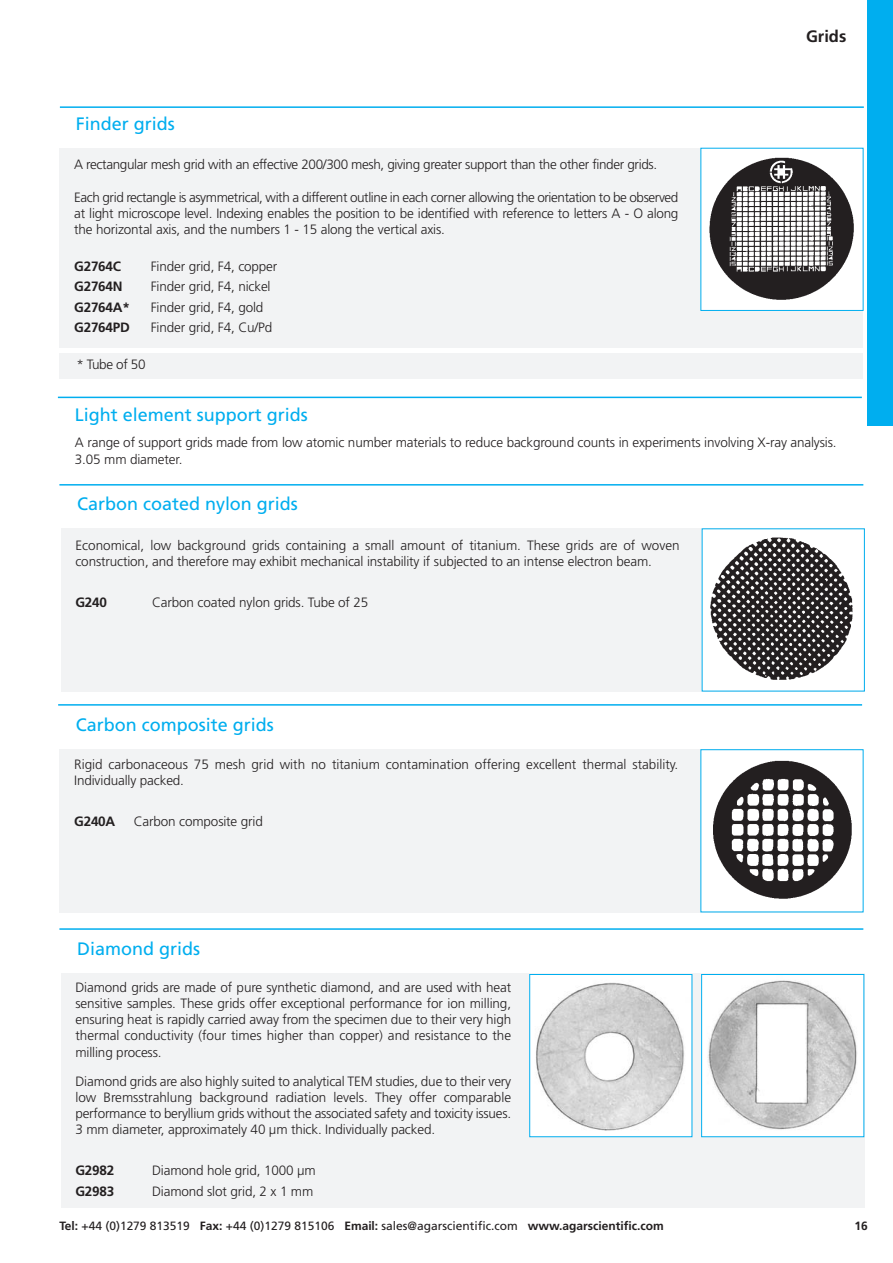
<style>
.page{position:relative;width:893px;height:1263px;background:#fff}
.page>*{position:absolute;margin:0;border:0;box-sizing:border-box;transform-origin:0 0}
.t1{font:18px "Frutiger";color:#00aeef}
.t2{font:700 16.5px "Frutiger";color:#231f20}
.t3{font:300 13.5px/16.2px "Frutiger";letter-spacing:-.01em;color:#231f20;text-align:justify}
.t4{font:700 13.5px "Frutiger";letter-spacing:-.015em;color:#231f20}
.t5{font:12px "Frutiger";color:#231f20}
.t6{font:700 12px "Frutiger";color:#231f20}
.s1{font-weight:700}
</style>
<div class="page">
<div style="left:867px;top:0;width:26px;height:425px;background:#00aeef"></div>
<hr style="left:60px;top:106px;width:803px;height:2px;background:#00aeef">
<div style="left:59px;top:148px;width:804px;height:199px;background:#f2f3f4"></div>
<div style="left:59px;top:353px;width:804px;height:26px;background:#f2f3f4"></div>
<div style="left:701px;top:148px;width:162px;height:162px;background:#fff"></div>
<img style="left:709px;top:157px;width:145px;height:143px">
<div style="left:61px;top:528px;width:803px;height:163px;background:#f2f3f4"></div>
<div style="left:702px;top:529px;width:162px;height:162px;background:#fff"></div>
<img style="left:710px;top:537px;width:143px;height:143px">
<div style="left:59px;top:749px;width:804px;height:163px;background:#f2f3f4"></div>
<div style="left:701px;top:750px;width:162px;height:161px;background:#fff"></div>
<img style="left:713px;top:760px;width:139px;height:139px">
<hr style="left:58px;top:396px;width:804px;height:2px;background:#00aeef">
<hr style="left:59px;top:484px;width:804px;height:1px;background:#00aeef">
<hr style="left:58px;top:704px;width:804px;height:1px;background:#00aeef">
<div style="left:61px;top:973px;width:803px;height:234px;background:#f2f3f4"></div>
<hr style="left:59px;top:928px;width:804px;height:1px;background:#00aeef">
<img style="left:531px;top:976px;width:159px;height:159px">
<div style="left:529px;top:974px;width:163px;height:163px;border:1px solid #00aeef"></div>
<img style="left:703px;top:976px;width:159px;height:159px">
<div style="left:701px;top:974px;width:163px;height:163px;border:1px solid #00aeef"></div>
<h1 class="t1" style="left:76px;top:116px;width:100px">Finder grids</h1>
<p class="t3" style="left:74px;top:157px;width:584px">A rectangular mesh grid with an effective 200/300 mesh, giving greater support than the other finder grids.</p>
<p class="t3" style="left:74px;top:190px;width:606px">Each grid rectangle is asymmetrical, with a different outline in each corner allowing the orientation to be observed at light microscope level. Indexing enables the position to be identified with reference to letters A - O along the horizontal axis, and the numbers 1 - 15 along the vertical axis.</p>
<p class="t4" style="left:74px;top:260px;width:48px">G2764C</p>
<p class="t3" style="left:151px;top:259px;width:128px">Finder grid, F4, copper</p>
<p class="t4" style="left:74px;top:281px;width:50px">G2764N</p>
<p class="t3" style="left:151px;top:279px;width:121px">Finder grid, F4, nickel</p>
<p class="t4" style="left:74px;top:301px;width:57px">G2764A*</p>
<p class="t3" style="left:151px;top:300px;width:114px">Finder grid, F4, gold</p>
<p class="t4" style="left:74px;top:322px;width:57px">G2764PD</p>
<p class="t3" style="left:151px;top:320px;width:123px">Finder grid, F4, Cu/Pd</p>
<p class="t3" style="left:76px;top:357px;width:71px">* Tube of 50</p>
<p class="t2" style="left:806px;top:30px;width:42px">Grids</p>
<h1 class="t1" style="left:75px;top:408px;width:234px">Light element support grids</h1>
<p class="t3" style="left:75px;top:435px;width:763px">A range of support grids made from low atomic number materials to reduce background counts in experiments involving X-ray analysis.<br>3.05 mm diameter.</p>
<h1 class="t1" style="left:77px;top:497px;width:222px">Carbon coated nylon grids</h1>
<p class="t3" style="left:75px;top:538px;width:605px">Economical, low background grids containing a small amount of titanium. These grids are of woven construction, and therefore may exhibit mechanical instability if subjected to an intense electron beam.</p>
<p class="t4" style="left:75px;top:597px;width:33px">G240</p>
<p class="t3" style="left:152px;top:595px;width:218px">Carbon coated nylon grids. Tube of 25</p>
<h1 class="t1" style="left:76px;top:717px;width:199px">Carbon composite grids</h1>
<p class="t3" style="left:74px;top:757px;width:605px">Rigid carbonaceous 75 mesh grid with no titanium contamination offering excellent thermal stability.<br>Individually packed.</p>
<p class="t4" style="left:74px;top:816px;width:43px">G240A</p>
<p class="t3" style="left:134px;top:814px;width:131px">Carbon composite grid</p>
<h1 class="t1" style="left:77px;top:941px;width:124px">Diamond grids</h1>
<p class="t3" style="left:75px;top:980px;width:437px">Diamond grids are made of pure synthetic diamond, and are used with heat sensitive samples. These grids offer exceptional performance for ion milling, ensuring heat is rapidly carried away from the specimen due to their very high thermal conductivity (four times higher than copper) and resistance to the milling process.</p>
<p class="t3" style="left:75px;top:1073px;width:437px">Diamond grids are also highly suited to analytical TEM studies, due to their very low Bremsstrahlung background radiation levels. They offer comparable performance to beryllium grids without the associated safety and toxicity issues.<br>3 mm diameter, approximately 40 µm thick. Individually packed.</p>
<p class="t4" style="left:75px;top:1165px;width:40px">G2982</p>
<p class="t3" style="left:152px;top:1163px;width:165px">Diamond hole grid, 1000 µm</p>
<p class="t4" style="left:75px;top:1185px;width:40px">G2983</p>
<p class="t3" style="left:152px;top:1183px;width:163px">Diamond slot grid, 2 x 1 mm</p>
<p class="t5" style="left:60px;top:1220px;width:605px"><span class="s1">Tel:</span> +44 (0)1279 813519 <span class="s1">Fax:</span> +44 (0)1279 815106 <span class="s1">Email:</span> sales@agarscientific.com <span class="s1">www.agarscientific.com</span></p>
<p class="t6" style="left:854px;top:1220px;width:15px">16</p>
</div>
